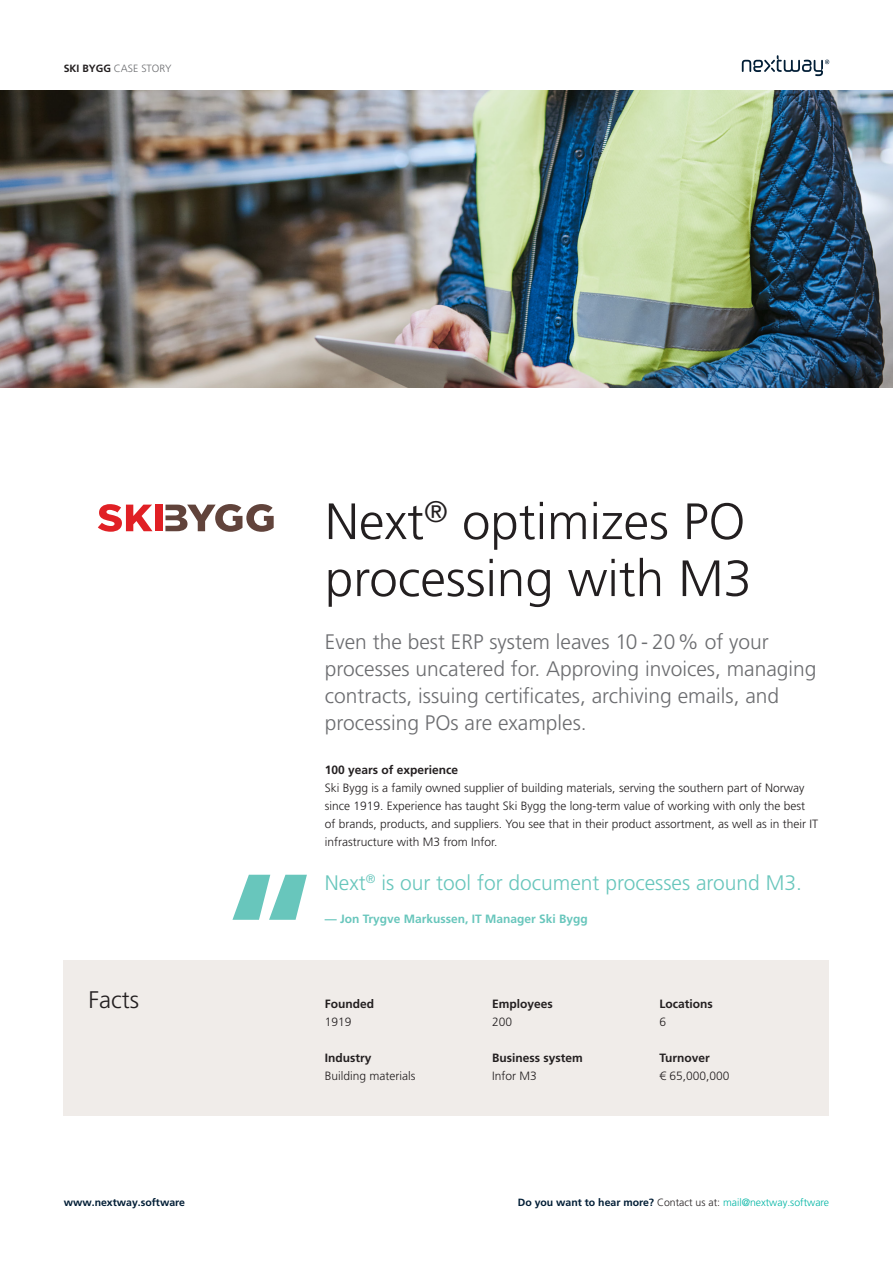
<style>
.page{position:relative;width:893px;height:1263px;background:#fff}
.page>*{position:absolute;margin:0;border:0;box-sizing:border-box;transform-origin:0 0}
.H1_34_38{font:300 51px/57px "Frutiger LT Pro";color:#231f20}
.Rubrik_Faktaboks{font:300 24px "Frutiger LT Pro";color:#231f20}
.Manchet_14_18{font:300 21px/27px "Frutiger LT Pro";color:#6c6d70}
.Citat_-_Grøn{font:300 21px "Frutiger LT Pro";color:#68c6bc}
.Brødtekst_8_12{font:300 12px/18px "Frutiger LT Pro";color:#231f20}
.MR_8_12_Bold{font:700 12px "Frutiger LT Pro";color:#231f20}
.Citat_-_by{font:700 12px "Frutiger LT Pro";color:#68c6bc}
.t1{font:300 10.5px "Frutiger LT Pro";color:#00b5a4}
.t2{font:700 10.5px "Frutiger LT Pro";color:#001d35}
.t3{font:300 10.5px "Frutiger LT Pro";color:#6c6d70}
.s1{font-weight:700;color:#231f20}
.s2{font-weight:700;color:#001d35}
.s3{color:#231f20}
</style>
<div class="page">
<svg style="left:742px;top:55px;width:87px;height:21px"></svg>
<img style="left:0;top:90px;width:893px;height:298px">
<div style="left:64px;top:961px;width:765px;height:155px;background:#f0ece9"></div>
<svg style="left:98px;top:504px;width:55px;height:28px"></svg>
<div style="left:156px;top:505px;width:7px;height:26px;background:#e02025"></div>
<svg style="left:165px;top:504px;width:109px;height:28px"></svg>
<svg style="left:232px;top:875px;width:75px;height:45px"></svg>
<p class="t3" style="left:64px;top:62px;width:109px"><span class="s1">SKI BYGG</span> CASE STORY</p>
<p class="Rubrik_Faktaboks" style="left:89px;top:986px;width:52px">Facts</p>
<p class="H1_34_38" style="left:325px;top:493px;width:429px">Next<sup>®</sup> optimizes PO processing with M3</p>
<p class="Manchet_14_18" style="left:325px;top:628px;width:493px">Even the best ERP system leaves 10 - 20 % of your processes uncatered for. Approving invoices, managing contracts, issuing certificates, archiving emails, and processing POs are examples.</p>
<p class="MR_8_12_Bold" style="left:325px;top:763px;width:135px">100 years of experience</p>
<p class="Brødtekst_8_12" style="left:325px;top:779px;width:495px">Ski Bygg is a family owned supplier of building materials, serving the southern part of Norway since 1919. Experience has taught Ski Bygg the long-term value of working with only the best of brands, products, and suppliers. You see that in their product assortment, as well as in their IT infrastructure with M3 from Infor.</p>
<p class="Citat_-_Grøn" style="left:325px;top:871px;width:478px">Next<sup>®</sup> is our tool for document processes around M3.</p>
<p class="Citat_-_by" style="left:325px;top:911px;width:264px">— Jon Trygve Markussen, IT Manager Ski Bygg</p>
<p class="MR_8_12_Bold" style="left:325px;top:997px;width:51px">Founded</p>
<p class="Brødtekst_8_12" style="left:325px;top:1013px;width:28px">1919</p>
<p class="MR_8_12_Bold" style="left:325px;top:1051px;width:48px">Industry</p>
<p class="Brødtekst_8_12" style="left:325px;top:1067px;width:92px">Building materials</p>
<p class="MR_8_12_Bold" style="left:492px;top:997px;width:62px">Employees</p>
<p class="Brødtekst_8_12" style="left:492px;top:1013px;width:22px">200</p>
<p class="MR_8_12_Bold" style="left:492px;top:1051px;width:92px">Business system</p>
<p class="Brødtekst_8_12" style="left:492px;top:1067px;width:46px">Infor M3</p>
<p class="MR_8_12_Bold" style="left:659px;top:997px;width:55px">Locations</p>
<p class="Brødtekst_8_12" style="left:659px;top:1013px;width:8px">6</p>
<p class="MR_8_12_Bold" style="left:659px;top:1051px;width:52px">Turnover</p>
<p class="Brødtekst_8_12" style="left:659px;top:1067px;width:72px">€ 65,000,000</p>
<p class="t2" style="left:64px;top:1196px;width:123px">www.nextway.software</p>
<p class="t1" style="left:518px;top:1196px;width:313px"><span class="s2">Do you want to hear more?</span> <span class="s3">Contact us at:</span> mail@nextway.software</p>
</div>
